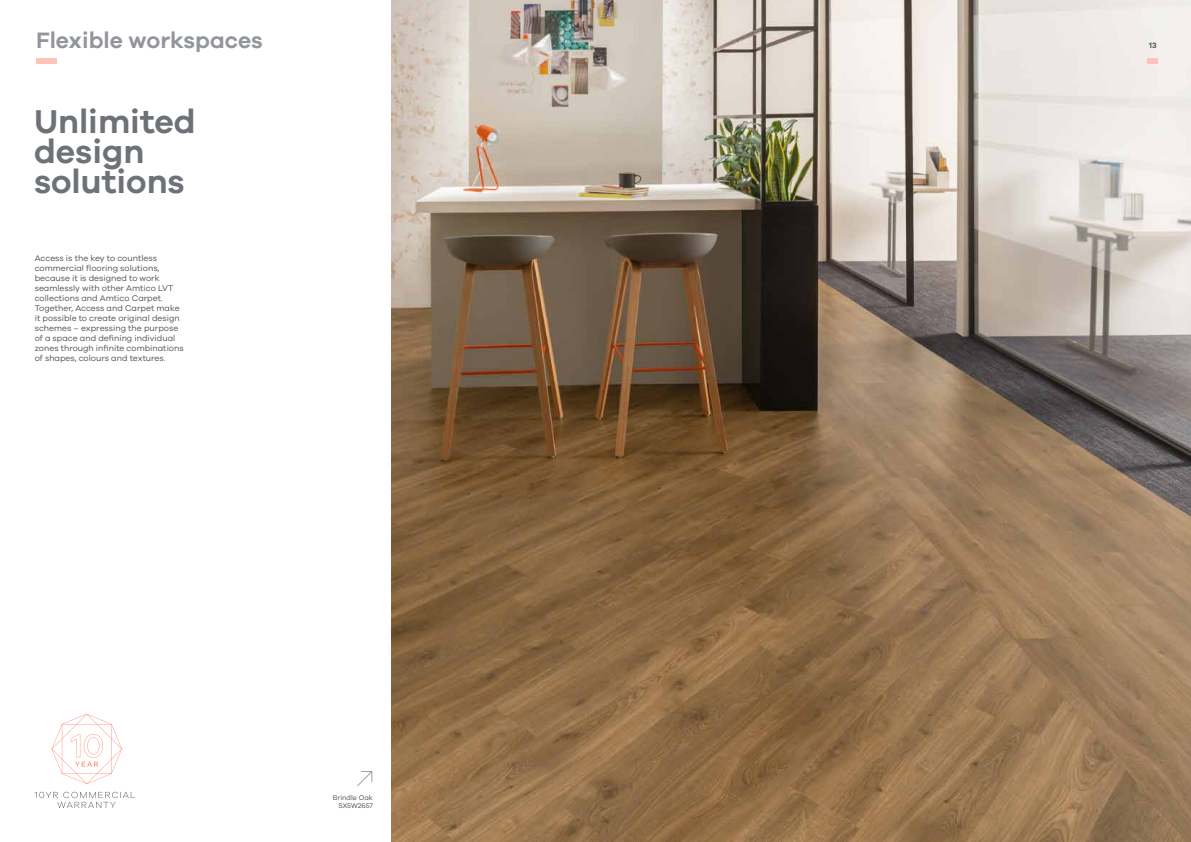
<style>
.page{position:relative;width:1191px;height:842px;background:#fff}
.page>*{position:absolute;margin:0;border:0;box-sizing:border-box;transform-origin:0 0}
.t1{font:600 34px/30px "Galano Grotesque";color:#6e7276}
.t2{font:600 23px "Galano Grotesque";color:#929599}
.t3{font:100 22px "Galano Grotesque";color:#4a4f54}
.t4{font:8.5px/10px "Galano Grotesque";color:#4a4f54}
.t5{font:600 8px "Galano Grotesque";color:#4a4f54}
.t6{font:7px/8px "Galano Grotesque";color:#4a4f54;text-align:right}
</style>
<div class="page">
<img style="left:391px;top:0;width:800px;height:842px">
<div style="left:36px;top:59px;width:20px;height:5px;background:#ffc3b8"></div>
<svg style="left:35px;top:792px;width:100px;height:16px"></svg>
<svg style="left:52px;top:714px;width:70px;height:70px"></svg>
<div style="left:1147px;top:59px;width:10px;height:5px;background:#ffc3b8"></div>
<h2 class="t2" style="left:36px;top:26px;width:228px">Flexible workspaces</h2>
<h1 class="t1" style="left:34px;top:105px;width:163px">Unlimited design solutions</h1>
<p class="t4" style="left:35px;top:253px;width:150px">Access is the key to countless commercial flooring solutions, because it is designed to work seamlessly with other Amtico LVT collections and Amtico Carpet.<br>Together, Access and Carpet make it possible to create original design schemes – expressing the purpose of a space and defining individual zones through infinite combinations of shapes, colours and textures.</p>
<h3 class="t3" style="left:356px;top:766px;width:18px">↗</h3>
<p class="t6" style="left:333px;top:793px;width:42px">Brindle Oak<br>SX5W2657</p>
<p class="t5" style="left:1149px;top:40px;width:9px">13</p>
</div>
